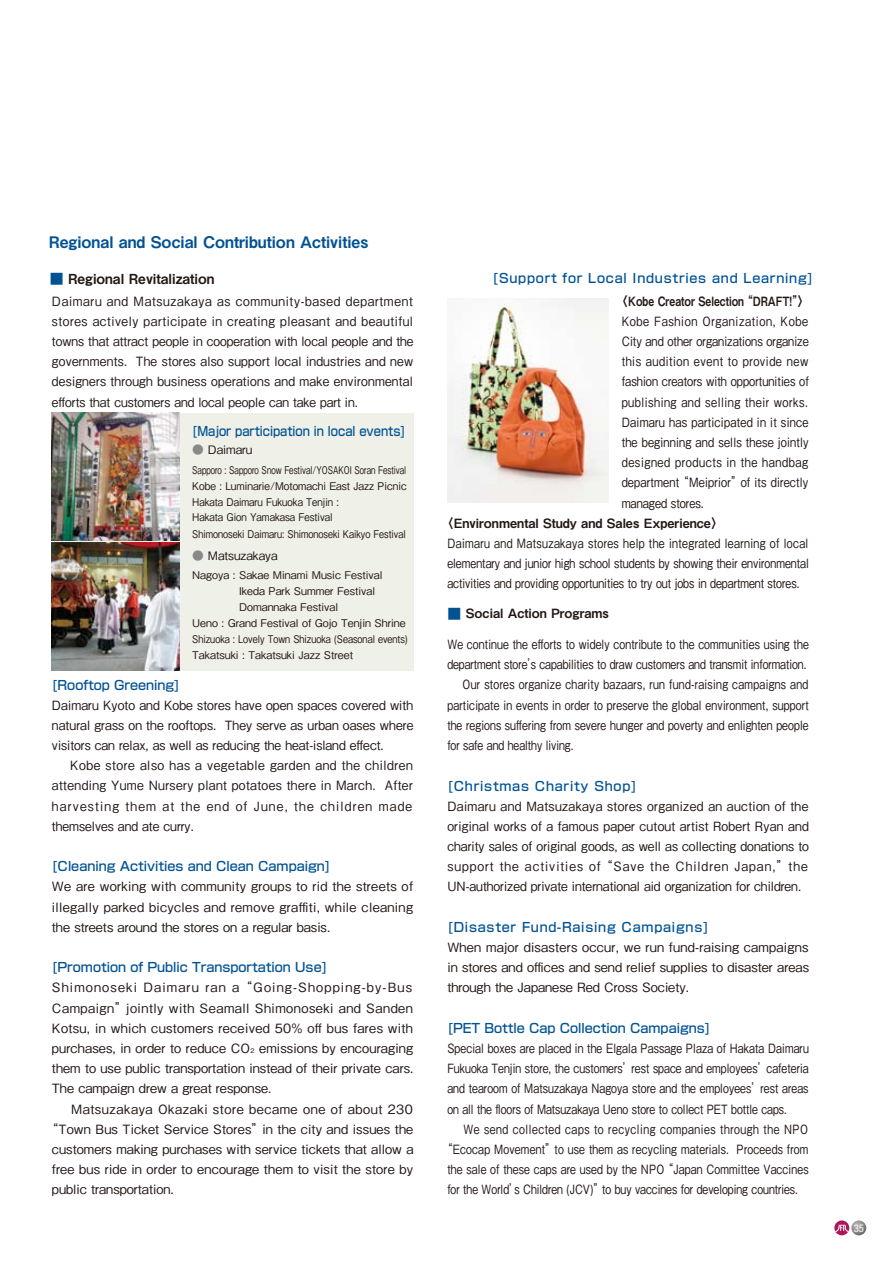
<style>
.page{position:relative;width:893px;height:1263px;background:#fff}
.page>*{position:absolute;margin:0;border:0;box-sizing:border-box;transform-origin:0 0}
.t1{font:15.9px "Midashi Go Pro MB31";color:#005293}
.t2{font:13.8px "Midashi Go Pro MB31";color:#231815}
.t3{font:500 12.75px/20.2px "Gothic BBB Pro";letter-spacing:.01em;color:#231815}
.t4{font:500 12.75px "Gothic BBB Pro";letter-spacing:.01em;color:#231815;scale:.82 1}
.t5{font:500 12.75px/20.2px "Gothic BBB Pro";letter-spacing:.01em;color:#231815;scale:.95 1}
.t6{font:500 12.75px/20.2px "Gothic BBB Pro";letter-spacing:.01em;color:#231815;text-align:justify;scale:.94 1}
.t7{font:500 12.75px "Gothic BBB Pro";letter-spacing:.01em;color:#231815;scale:.86 1}
.t8{font:500 12.75px "Gothic BBB Pro";letter-spacing:.01em;color:#231815;scale:.83 1}
.t9{font:500 12.75px "Shin Go Pro";color:#005293}
.t10{font:500 12.75px/23.2px "Shin Go Pro";letter-spacing:.06em;color:#005293;text-align:right}
.t11{font:12.75px "Midashi Go Pro MB31";color:#231815}
.t12{font:500 12.75px "Gothic BBB Pro";letter-spacing:.035em;color:#231815;scale:.83 1}
.t13{font:500 12.75px "Gothic BBB Pro";letter-spacing:.03em;color:#231815;scale:.82 1}
.t14{font:500 12.75px "Gothic BBB Pro";letter-spacing:.05em;color:#231815;scale:.86 1}
.t15{font:500 12.75px "Gothic BBB Pro";letter-spacing:.05em;color:#231815;scale:.82 1}
.t16{font:500 12.75px "Gothic BBB Pro";letter-spacing:.03em;color:#231815;scale:.95 1}
.t17{font:500 12.75px "Gothic BBB Pro";letter-spacing:.04em;color:#231815}
.t18{font:500 12.75px "Gothic BBB Pro";letter-spacing:.045em;color:#231815;scale:.95 1}
.t19{font:500 12.75px "Gothic BBB Pro";letter-spacing:.095em;color:#231815;scale:.95 1}
.t20{font:500 12.75px "Gothic BBB Pro";letter-spacing:.085em;color:#231815}
.t21{font:500 12.75px "Gothic BBB Pro";letter-spacing:.045em;color:#231815}
.t22{font:500 12.75px "Shin Go Pro";color:#005293;scale:.9 1}
.t23{font:500 12.75px "Gothic BBB Pro";letter-spacing:.045em;color:#231815;scale:.86 1}
.t24{font:500 12.75px "Gothic BBB Pro";letter-spacing:.055em;color:#231815;scale:.86 1}
.t25{font:500 11.7px "Gothic BBB Pro";color:#231815}
.t26{font:500 10.65px/16px "Gothic BBB Pro";color:#231815;scale:.74 1}
.t27{font:500 10.65px "Gothic BBB Pro";color:#231815}
.t28{font:500 10.65px "Gothic BBB Pro";color:#231815;scale:.85 1}
.t29{font:condensed 10.65px "Helvetica Neue";color:#fff}
.s1{color:#005293}
.s2{color:#898989}
.s3{font-family:"Shin Go Pro";color:#005293}
.s4{font-size:6.45px}
.s5{font-family:"Midashi Go Pro MB31";font-weight:400;color:#231815}
.s6{font-size:13.8px;color:#005293}
</style>
<div class="page">
<div style="left:52px;top:413px;width:361px;height:257px;background:#eff1e8"></div>
<img style="left:52px;top:543px;width:128px;height:127px">
<img style="left:447px;top:299px;width:162px;height:204px">
<img style="left:52px;top:413px;width:128px;height:127px">
<svg style="left:835px;top:1220px;width:31px;height:15px"></svg>
<p class="t1" style="left:49px;top:229px;width:321px">Regional and Social Contribution Activities</p>
<p class="t2" style="left:50px;top:267px;width:166px"><span class="s1">■</span> Regional Revitalization</p>
<p class="t6" style="left:52px;top:289px;width:386px">Daimaru and Matsuzakaya as community-based department stores actively participate in creating pleasant and beautiful towns that attract people in cooperation with local people and the governments. The stores also support local industries and new designers through business operations and make environmental efforts that customers and local people can take part in.</p>
<p class="t22" style="left:192px;top:420px;width:239px">[Major participation in local events]</p>
<p class="t25" style="left:192px;top:440px;width:62px"><span class="s2">●</span> Daimaru</p>
<p class="t26" style="left:192px;top:460px;width:291px">Sapporo : Sapporo Snow Festival/YOSAKOI Soran Festival Kobe : Luminarie/Motomachi East Jazz Picnic Hakata Daimaru Fukuoka Tenjin :<br>Hakata Gion Yamakasa Festival<br>Shimonoseki Daimaru: Shimonoseki Kaikyo Festival</p>
<p class="t25" style="left:192px;top:546px;width:87px"><span class="s2">●</span> Matsuzakaya</p>
<p class="t27" style="left:192px;top:566px;width:192px">Nagoya : Sakae Minami Music Festival</p>
<p class="t27" style="left:239px;top:582px;width:138px">Ikeda Park Summer Festival</p>
<p class="t27" style="left:239px;top:598px;width:101px">Domannaka Festival</p>
<p class="t27" style="left:192px;top:614px;width:215px">Ueno : Grand Festival of Gojo Tenjin Shrine</p>
<p class="t28" style="left:192px;top:630px;width:255px">Shizuoka : Lovely Town Shizuoka (Seasonal events)</p>
<p class="t27" style="left:192px;top:646px;width:162px">Takatsuki : Takatsuki Jazz Street</p>
<p class="t9" style="left:52px;top:674px;width:130px">[Rooftop Greening]</p>
<p class="t5" style="left:52px;top:693px;width:382px">Daimaru Kyoto and Kobe stores have open spaces covered with</p>
<p class="t5" style="left:52px;top:713px;width:382px">natural grass on the rooftops. They serve as urban oases where</p>
<p class="t5" style="left:52px;top:733px;width:351px">visitors can relax, as well as reducing the heat-island effect.</p>
<p class="t18" style="left:70px;top:755px;width:362px">Kobe store also has a vegetable garden and the children</p>
<p class="t16" style="left:52px;top:775px;width:381px">attending Yume Nursery plant potatoes there in March. After</p>
<p class="t19" style="left:52px;top:796px;width:381px">harvesting them at the end of June, the children made</p>
<p class="t5" style="left:52px;top:814px;width:151px">themselves and ate curry.</p>
<p class="t3" style="left:52px;top:855px;width:363px"><span class="s3">[Cleaning Activities and Clean Campaign]<br></span>We are working with community groups to rid the streets of illegally parked bicycles and remove graffiti, while cleaning the streets around the stores on a regular basis.</p>
<p class="t9" style="left:52px;top:957px;width:277px">[Promotion of Public Transportation Use]</p>
<p class="t20" style="left:52px;top:977px;width:362px">Shimonoseki Daimaru ran a “Going-Shopping-by-Bus</p>
<p class="t17" style="left:52px;top:998px;width:362px">Campaign”jointly with Seamall Shimonoseki and Sanden</p>
<p class="t3" style="left:52px;top:1016px;width:363px">Kotsu, in which customers received 50% off bus fares with</p>
<p class="t3" style="left:52px;top:1036px;width:363px">purchases, in order to reduce CO<span class="s4">2</span> emissions by encouraging</p>
<p class="t3" style="left:52px;top:1057px;width:363px">them to use public transportation instead of their private cars.</p>
<p class="t3" style="left:52px;top:1077px;width:221px">The campaign drew a great response.</p>
<p class="t21" style="left:71px;top:1099px;width:343px">Matsuzakaya Okazaki store became one of about 230</p>
<p class="t3" style="left:46px;top:1117px;width:369px">“Town Bus Ticket Service Stores”in the city and issues the</p>
<p class="t3" style="left:52px;top:1137px;width:363px">customers making purchases with service tickets that allow a</p>
<p class="t3" style="left:52px;top:1158px;width:363px">free bus ride in order to encourage them to visit the store by</p>
<p class="t3" style="left:52px;top:1178px;width:123px">public transportation.</p>
<p class="t10" style="left:493px;top:264px;width:322px">[Support for Local Industries and Learning]<span class="s5">〈Kobe Creator Selection “DRAFT!”〉</span></p>
<p class="t24" style="left:622px;top:311px;width:218px">Kobe Fashion Organization, Kobe</p>
<p class="t7" style="left:622px;top:331px;width:219px">City and other organizations organize</p>
<p class="t14" style="left:622px;top:351px;width:219px">this audition event to provide new</p>
<p class="t7" style="left:622px;top:371px;width:219px">fashion creators with opportunities of</p>
<p class="t23" style="left:622px;top:392px;width:218px">publishing and selling their works.</p>
<p class="t7" style="left:622px;top:412px;width:219px">Daimaru has participated in it since</p>
<p class="t7" style="left:622px;top:432px;width:219px">the beginning and sells these jointly</p>
<p class="t14" style="left:622px;top:452px;width:218px">designed products in the handbag</p>
<p class="t7" style="left:622px;top:472px;width:219px">department “Meiprior”of its directly</p>
<p class="t7" style="left:622px;top:493px;width:97px">managed stores.</p>
<p class="t11" style="left:441px;top:513px;width:284px">〈Environmental Study and Sales Experience〉</p>
<p class="t12" style="left:447px;top:533px;width:436px">Daimaru and Matsuzakaya stores help the integrated learning of local</p>
<p class="t8" style="left:447px;top:553px;width:437px">elementary and junior high school students by showing their environmental</p>
<p class="t8" style="left:447px;top:573px;width:426px">activities and providing opportunities to try out jobs in department stores.</p>
<p class="t11" style="left:447px;top:603px;width:163px"><span class="s6">■</span> Social Action Programs</p>
<p class="t4" style="left:447px;top:634px;width:442px">We continue the efforts to widely contribute to the communities using the</p>
<p class="t4" style="left:447px;top:654px;width:439px">department store’s capabilities to draw customers and transmit information.</p>
<p class="t13" style="left:463px;top:674px;width:423px">Our stores organize charity bazaars, run fund-raising campaigns and</p>
<p class="t4" style="left:447px;top:695px;width:442px">participate in events in order to preserve the global environment, support</p>
<p class="t4" style="left:447px;top:715px;width:442px">the regions suffering from severe hunger and poverty and enlighten people</p>
<p class="t4" style="left:447px;top:735px;width:155px">for safe and healthy living.</p>
<p class="t5" style="left:447px;top:774px;width:382px"><span class="s3">[Christmas Charity Shop]<br></span>Daimaru and Matsuzakaya stores organized an auction of the original works of a famous paper cutout artist Robert Ryan and charity sales of original goods, as well as collecting donations to support the activities of “Save the Children Japan,”the UN-authorized private international aid organization for children.</p>
<p class="t3" style="left:447px;top:915px;width:363px"><span class="s3">[Disaster Fund-Raising Campaigns]<br></span>When major disasters occur, we run fund-raising campaigns in stores and offices and send relief supplies to disaster areas through the Japanese Red Cross Society.</p>
<p class="t9" style="left:447px;top:1017px;width:265px">[PET Bottle Cap Collection Campaigns]</p>
<p class="t4" style="left:447px;top:1038px;width:442px">Special boxes are placed in the Elgala Passage Plaza of Hakata Daimaru</p>
<p class="t4" style="left:447px;top:1058px;width:442px">Fukuoka Tenjin store, the customers’rest space and employees’cafeteria</p>
<p class="t4" style="left:447px;top:1078px;width:442px">and tearoom of Matsuzakaya Nagoya store and the employees’rest areas</p>
<p class="t4" style="left:447px;top:1099px;width:415px">on all the floors of Matsuzakaya Ueno store to collect PET bottle caps.</p>
<p class="t15" style="left:463px;top:1119px;width:422px">We send collected caps to recycling companies through the NPO</p>
<p class="t4" style="left:442px;top:1139px;width:448px">“Ecocap Movement”to use them as recycling materials. Proceeds from</p>
<p class="t4" style="left:447px;top:1159px;width:442px">the sale of these caps are used by the NPO “Japan Committee Vaccines</p>
<p class="t4" style="left:447px;top:1179px;width:429px">for the World’s Children (JCV)”to buy vaccines for developing countries.</p>
<p class="t29" style="left:854px;top:1222px;width:12px">35</p>
</div>
